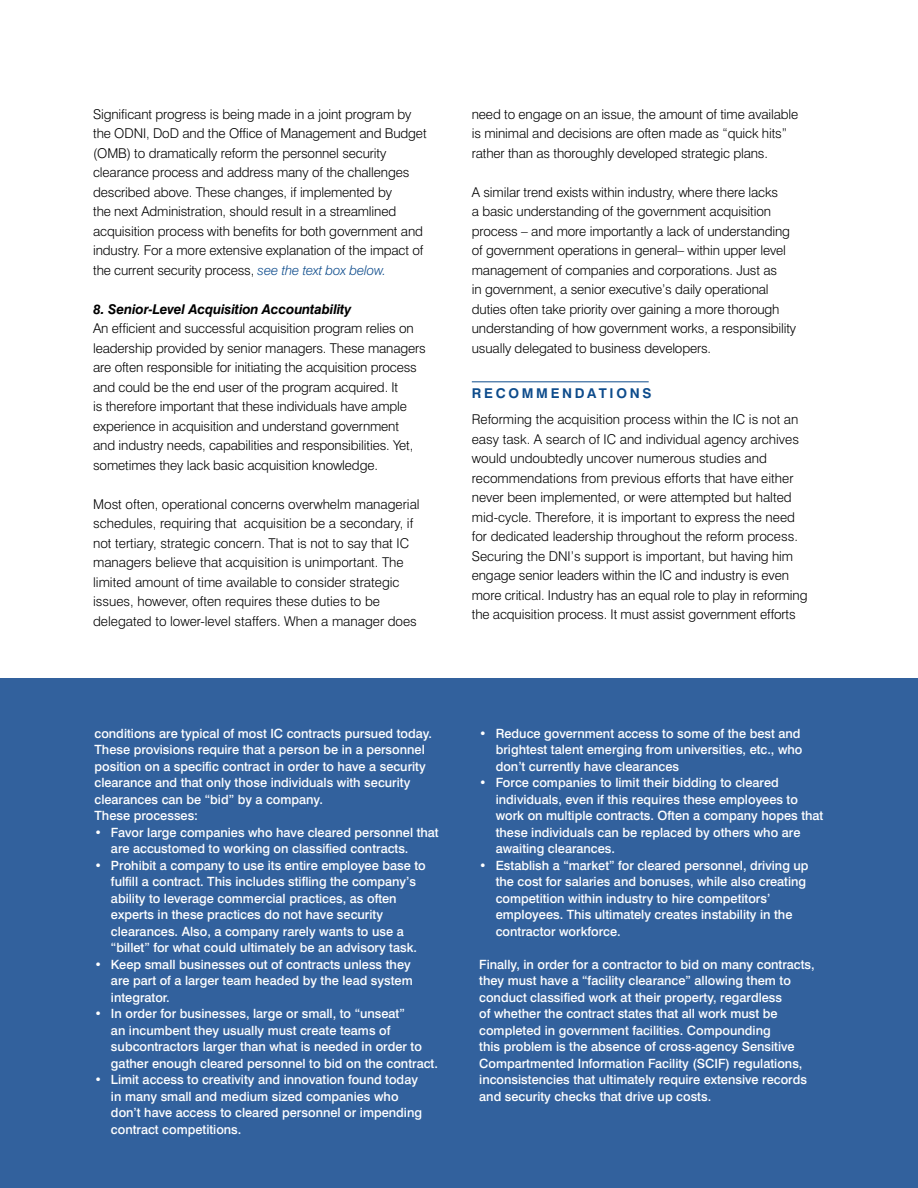
<style>
.page{position:relative;width:918px;height:1188px;background:#fff}
.page>*{position:absolute;margin:0;border:0;box-sizing:border-box;transform-origin:0 0}
.t1{font:300 13.5px/19.5px "Swiss 721 BT";letter-spacing:-.01em;color:#000}
.t2{font:italic 700 13.5px "Swiss 721 BT";letter-spacing:-.01em;color:#000}
.t3{font:700 13.5px "Swiss 721 BT";letter-spacing:.2em;color:#0e4c8c}
.t4{font:500 12.75px/16.5px "Swiss 721 BT";color:#fff}
.s1{font-style:italic;color:#0e4c8c}
</style>
<div class="page">
<div style="left:0;top:679px;width:918px;height:509px;background:#32619d"></div>
<hr style="left:472px;top:382px;width:177px;height:1px;background:#0e4c8c">
<p class="t1" style="left:93px;top:104px;width:335px">Significant progress is being made in a joint program by the ODNI, DoD and the Office of Management and Budget (OMB) to dramatically reform the personnel security clearance process and address many of the challenges described above. These changes, if implemented by<br>the next Administration, should result in a streamlined acquisition process with benefits for both government and industry. For a more extensive explanation of the impact of the current security process, <span class="s1">see the text box below.</span></p>
<p class="t2" style="left:93px;top:301px;width:260px">8. Senior-Level Acquisition Accountability</p>
<p class="t1" style="left:93px;top:319px;width:334px">An efficient and successful acquisition program relies on leadership provided by senior managers. These managers are often responsible for initiating the acquisition process and could be the end user of the program acquired. It<br>is therefore important that these individuals have ample experience in acquisition and understand government<br>and industry needs, capabilities and responsibilities. Yet, sometimes they lack basic acquisition knowledge.</p>
<p class="t1" style="left:93px;top:494px;width:328px">Most often, operational concerns overwhelm managerial schedules, requiring that acquisition be a secondary, if not tertiary, strategic concern. That is not to say that IC managers believe that acquisition is unimportant. The limited amount of time available to consider strategic issues, however, often requires these duties to be delegated to lower-level staffers. When a manager does</p>
<p class="t1" style="left:472px;top:104px;width:328px">need to engage on an issue, the amount of time available is minimal and decisions are often made as “quick hits” rather than as thoroughly developed strategic plans.</p>
<p class="t1" style="left:472px;top:182px;width:326px">A similar trend exists within industry, where there lacks<br>a basic understanding of the government acquisition process – and more importantly a lack of understanding of government operations in general– within upper level management of companies and corporations. Just as<br>in government, a senior executive’s daily operational duties often take priority over gaining a more thorough understanding of how government works, a responsibility usually delegated to business developers.</p>
<p class="t3" style="left:472px;top:385px;width:181px">RECOMMENDATIONS</p>
<p class="t1" style="left:472px;top:410px;width:337px">Reforming the acquisition process within the IC is not an easy task. A search of IC and individual agency archives would undoubtedly uncover numerous studies and recommendations from previous efforts that have either never been implemented, or were attempted but halted mid-cycle. Therefore, it is important to express the need for dedicated leadership throughout the reform process.<br>Securing the DNI’s support is important, but having him engage senior leaders within the IC and industry is even more critical. Industry has an equal role to play in reforming the acquisition process. It must assist government efforts</p>
<p class="t4" style="left:94px;top:725px;width:339px">conditions are typical of most IC contracts pursued today.<br>These provisions require that a person be in a personnel position on a specific contract in order to have a security clearance and that only those individuals with security clearances can be “bid” by a company.<br>These processes:</p>
<p class="t4" style="left:111px;top:824px;width:329px;text-indent:-16px">• Favor large companies who have cleared personnel that are accustomed to working on classified contracts.</p>
<p class="t4" style="left:111px;top:857px;width:316px;text-indent:-16px">• Prohibit a company to use its entire employee base to fulfill a contract. This includes stifling the company’s ability to leverage commercial practices, as often experts in these practices do not have security clearances. Also, a company rarely wants to use a “billet” for what could ultimately be an advisory task.</p>
<p class="t4" style="left:111px;top:956px;width:303px;text-indent:-16px">• Keep small businesses out of contracts unless they are part of a larger team headed by the lead system integrator.</p>
<p class="t4" style="left:111px;top:1005px;width:328px;text-indent:-16px">• In order for businesses, large or small, to “unseat”<br>an incumbent they usually must create teams of subcontractors larger than what is needed in order to gather enough cleared personnel to bid on the contract.</p>
<p class="t4" style="left:111px;top:1071px;width:313px;text-indent:-16px">• Limit access to creativity and innovation found today in many small and medium sized companies who don’t have access to cleared personnel or impending contract competitions.</p>
<p class="t4" style="left:496px;top:725px;width:308px;text-indent:-16px">• Reduce government access to some of the best and brightest talent emerging from universities, etc., who don’t currently have clearances</p>
<p class="t4" style="left:496px;top:774px;width:329px;text-indent:-16px">• Force companies to limit their bidding to cleared individuals, even if this requires these employees to work on multiple contracts. Often a company hopes that these individuals can be replaced by others who are awaiting clearances.</p>
<p class="t4" style="left:496px;top:857px;width:314px;text-indent:-16px">• Establish a “market” for cleared personnel, driving up the cost for salaries and bonuses, while also creating competition within industry to hire competitors’ employees. This ultimately creates instability in the contractor workforce.</p>
<p class="t4" style="left:479px;top:956px;width:337px">Finally, in order for a contractor to bid on many contracts, they must have a “facility clearance” allowing them to conduct classified work at their property, regardless<br>of whether the contract states that all work must be completed in government facilities. Compounding<br>this problem is the absence of cross-agency Sensitive Compartmented Information Facility (SCIF) regulations, inconsistencies that ultimately require extensive records and security checks that drive up costs.</p>
</div>
